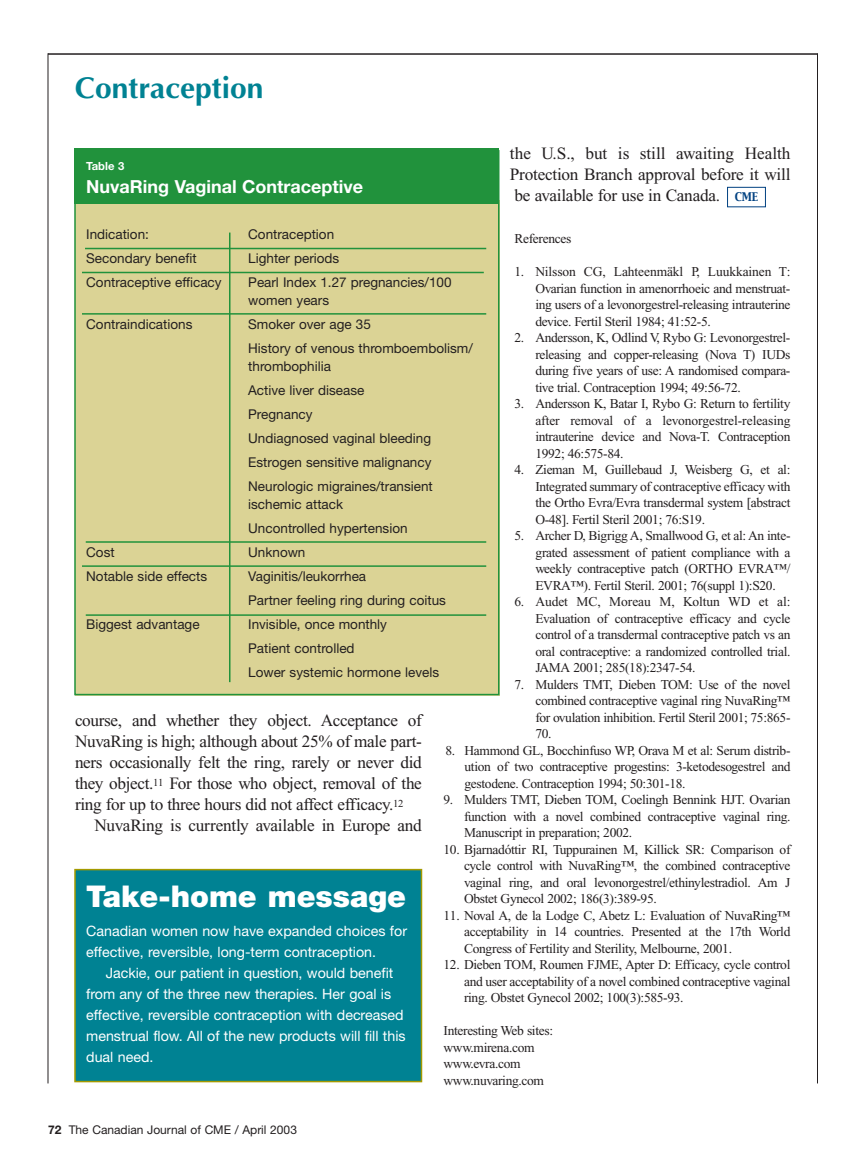
<style>
.page{position:relative;width:864px;height:1175px;background:#fff}
.page>*{position:absolute;margin:0;border:0;box-sizing:border-box;transform-origin:0 0}
.t1{font:900 30px "Helvetica Neue";color:#fff}
.t2{font:700 30px "Optima";color:#008293}
.t3{font:700 18px "Helvetica Neue";color:#fff}
.t4{font:17.25px/21px "Times New Roman";letter-spacing:-.015em;color:#231f20;text-align:justify}
.t5{font:14.25px/21px "Helvetica Neue";color:#fff}
.t6{font:13.5px/16.5px "Times New Roman";letter-spacing:-.025em;color:#231f20;text-align:justify}
.t7{font:13.5px/24px "Helvetica Neue";color:#231f20}
.t8{font:12px "Helvetica Neue";color:#231f20}
.t9{font:700 11.25px "Helvetica Neue";color:#fff}
.t10{font:10.5px "Capitals";color:#004181}
.s1{font-weight:700}
</style>
<div class="page">
<hr style="left:48px;top:53px;width:770px;height:2px;background:#231f20">
<hr style="left:48px;top:53px;width:1px;height:1030px;background:#231f20">
<hr style="left:817px;top:53px;width:1px;height:1030px;background:#231f20">
<div style="left:75px;top:869px;width:347px;height:212px;background:#008293"></div>
<div style="left:74px;top:868px;width:348px;height:214px;border:2px solid #a49a00"></div>
<svg style="left:74px;top:149px;width:426px;height:547px;background:#c3ca8a"></svg>
<hr style="left:229px;top:232px;width:2px;height:450px;background:#21923c">
<hr style="left:82px;top:565px;width:404px;height:2px;background:#21923c">
<div style="left:727px;top:187px;width:39px;height:20px;border:1px solid #004181"></div>
<h1 class="t2" style="left:75px;top:75px;width:190px">Contraception</h1>
<p class="t4" style="left:510px;top:144px;width:282px">the U.S., but is still awaiting Health Protection Branch approval before it will be available for use in Canada.</p>
<p class="t6" style="left:514px;top:232px;width:58px">References</p>
<p class="t6" style="left:535px;top:265px;width:257px;text-indent:-21px">1. Nilsson CG, Lahteenmäkl P, Luukkainen T:<br>Ovarian function in amenorrhoeic and menstruat&shy;ing users of a levonorgestrel-releasing intrauterine device. Fertil Steril 1984; 41:52-5.</p>
<p class="t6" style="left:535px;top:331px;width:257px;text-indent:-21px">2. Andersson, K, Odlind V, Rybo G: Levonorgestrel&shy;releasing and copper-releasing (Nova T) IUDs during five years of use: A randomised compara&shy;tive trial. Contraception 1994; 49:56-72.</p>
<p class="t6" style="left:535px;top:397px;width:257px;text-indent:-21px">3. Andersson K, Batar I, Rybo G: Return to fertility after removal of a levonorgestrel-releasing intrauterine device and Nova-T. Contraception 1992; 46:575-84.</p>
<p class="t6" style="left:535px;top:462px;width:257px;text-indent:-21px">4. Zieman M, Guillebaud J, Weisberg G, et al:<br>Integrated summary of contraceptive efficacy with the Ortho Evra/Evra transdermal system [abstract O-48]. Fertil Steril 2001; 76:S19.</p>
<p class="t6" style="left:535px;top:528px;width:257px;text-indent:-21px">5. Archer D, Bigrigg A, Smallwood G, et al: An inte&shy;grated assessment of patient compliance with a weekly contraceptive patch (ORTHO EVRA™/ EVRA™). Fertil Steril. 2001; 76(suppl 1):S20.</p>
<p class="t6" style="left:535px;top:594px;width:257px;text-indent:-21px">6. Audet MC, Moreau M, Koltun WD et al:<br>Evaluation of contraceptive efficacy and cycle control of a transdermal contraceptive patch vs an oral contraceptive: a randomized controlled trial.<br>JAMA 2001; 285(18):2347-54.</p>
<p class="t6" style="left:535px;top:677px;width:257px;text-indent:-21px">7. Mulders TMT, Dieben TOM: Use of the novel combined contraceptive vaginal ring NuvaRing™ for ovulation inhibition. Fertil Steril 2001; 75:865- 70.</p>
<p class="t6" style="left:465px;top:743px;width:328px;text-indent:-19px">8. Hammond GL, Bocchinfuso WP, Orava M et al: Serum distrib&shy;ution of two contraceptive progestins: 3-ketodesogestrel and gestodene. Contraception 1994; 50:301-18.</p>
<p class="t6" style="left:464px;top:792px;width:328px;text-indent:-21px">9. Mulders TMT, Dieben TOM, Coelingh Bennink HJT. Ovarian function with a novel combined contraceptive vaginal ring.<br>Manuscript in preparation; 2002.</p>
<p class="t6" style="left:464px;top:842px;width:328px;text-indent:-21px">10. Bjarnadóttir RI, Tuppurainen M, Killick SR: Comparison of cycle control with NuvaRing™, the combined contraceptive vaginal ring, and oral levonorgestrel/ethinylestradiol. Am J Obstet Gynecol 2002; 186(3):389-95.</p>
<p class="t6" style="left:464px;top:908px;width:328px;text-indent:-21px">11. Noval A, de la Lodge C, Abetz L: Evaluation of NuvaRing™ acceptability in 14 countries. Presented at the 17th World Congress of Fertility and Sterility, Melbourne, 2001.</p>
<p class="t6" style="left:464px;top:957px;width:328px;text-indent:-21px">12. Dieben TOM, Roumen FJME, Apter D: Efficacy, cycle control and user acceptability of a novel combined contraceptive vaginal ring. Obstet Gynecol 2002; 100(3):585-93.</p>
<p class="t6" style="left:444px;top:1023px;width:111px;text-align:left">Interesting Web sites: www.mirena.com www.evra.com www.nuvaring.com</p>
<p class="t9" style="left:86px;top:162px;width:40px">Table 3</p>
<h2 class="t3" style="left:86px;top:180px;width:278px">NuvaRing Vaginal Contraceptive</h2>
<p class="t7" style="left:86px;top:224px;width:64px">Indication:</p>
<p class="t7" style="left:248px;top:224px;width:87px">Contraception</p>
<p class="t7" style="left:86px;top:248px;width:112px">Secondary benefit</p>
<p class="t7" style="left:248px;top:248px;width:93px">Lighter periods</p>
<p class="t7" style="left:86px;top:272px;width:137px">Contraceptive efficacy</p>
<p class="t7" style="left:248px;top:275px;width:205px;line-height:18px">Pearl Index 1.27 pregnancies/100 women years</p>
<p class="t7" style="left:86px;top:314px;width:108px">Contraindications</p>
<p class="t7" style="left:248px;top:314px;width:226px">Smoker over age 35<br>History of venous thromboembolism/</p>
<p class="t7" style="left:248px;top:356px;width:186px">thrombophilia<br>Active liver disease<br>Pregnancy<br>Undiagnosed vaginal bleeding<br>Estrogen sensitive malignancy<br>Neurologic migraines/transient</p>
<p class="t7" style="left:248px;top:494px;width:161px">ischemic attack<br>Uncontrolled hypertension</p>
<p class="t7" style="left:86px;top:542px;width:30px">Cost</p>
<p class="t7" style="left:248px;top:542px;width:59px">Unknown</p>
<p class="t7" style="left:86px;top:566px;width:122px">Notable side effects</p>
<p class="t7" style="left:248px;top:566px;width:199px">Vaginitis/leukorrhea<br>Partner feeling ring during coitus</p>
<p class="t7" style="left:86px;top:614px;width:115px">Biggest advantage</p>
<p class="t7" style="left:248px;top:614px;width:192px">Invisible, once monthly<br>Patient controlled<br>Lower systemic hormone levels</p>
<p class="t10" style="left:735px;top:191px;width:25px">CME</p>
<p class="t4" style="left:75px;top:711px;width:348px">course, and whether they object. Acceptance of NuvaRing is high; although about 25% of male part&shy;ners occasionally felt the ring, rarely or never did they object.<sup>11</sup> For those who object, removal of the ring for up to three hours did not affect efficacy.<sup>12</sup></p>
<p class="t4" style="left:94px;top:816px;width:329px">NuvaRing is currently available in Europe and</p>
<h1 class="t1" style="left:86px;top:885px;width:321px">Take-home message</h1>
<p class="t5" style="left:86px;top:922px;width:322px">Canadian women now have expanded choices for effective, reversible, long-term contraception.</p>
<p class="t5" style="left:86px;top:964px;width:321px;text-indent:19px">Jackie, our patient in question, would benefit from any of the three new therapies. Her goal is effective, reversible contraception with decreased menstrual flow. All of the new products will fill this dual need.</p>
<p class="t8" style="left:48px;top:1125px;width:251px"><span class="s1">72</span> The Canadian Journal of CME / April 2003</p>
</div>
